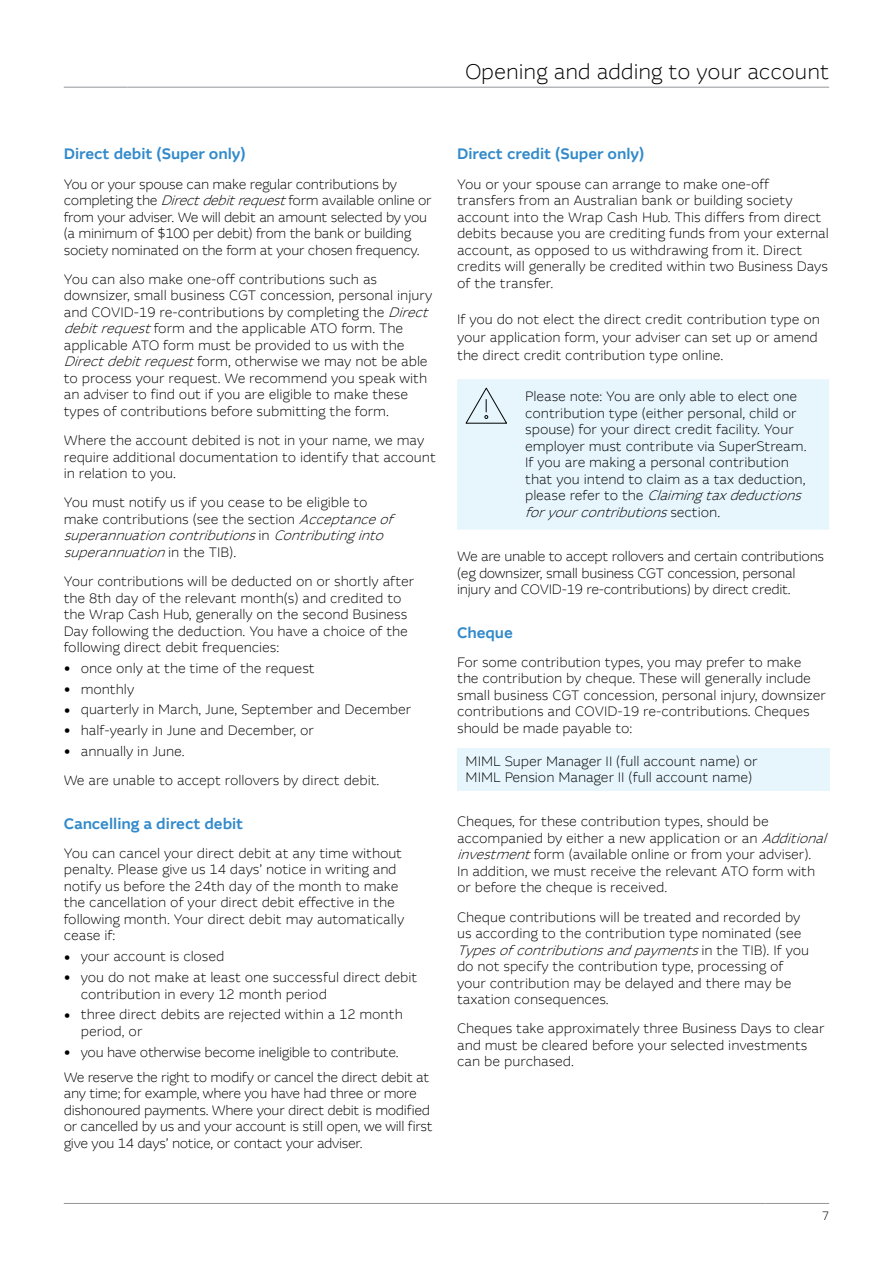
<style>
.page{position:relative;width:893px;height:1263px;background:#fff}
.page>*{position:absolute;margin:0;border:0;box-sizing:border-box;transform-origin:0 0}
.t1{font:300 21px "MCQ Global";color:#000}
.t2{font:500 15px "MCQ Global";color:#328aca}
.t3{font:300 13.5px/16.5px "MCQ Global";color:#000}
.t4{font:300 13.5px/16.5px "MCQ Global";letter-spacing:-.02em;color:#000}
.t5{font:300 12px "MCQ Global";color:#000}
.s1{font-style:italic}
.s2{font-size:20.25px}
</style>
<div class="page">
<div style="left:457px;top:379px;width:372px;height:151px;background:#e7f6fd"></div>
<svg style="left:464px;top:386px;width:44px;height:38px;background:#d3e0e7"></svg>
<div style="left:457px;top:748px;width:372px;height:43px;background:#e7f6fd"></div>
<hr style="left:64px;top:87px;width:64px;height:1px;background:#939598">
<hr style="left:128px;top:87px;width:701px;height:1px;background:#939598">
<hr style="left:64px;top:1203px;width:701px;height:1px;background:#939598">
<hr style="left:765px;top:1203px;width:64px;height:1px;background:#939598">
<h1 class="t1" style="left:465px;top:58px;width:366px">Opening and adding to your account</h1>
<p class="t2" style="left:64px;top:145px;width:183px">Direct debit (Super only)</p>
<p class="t4" style="left:64px;top:176px;width:369px">You or your spouse can make regular contributions by completing the <span class="s1">Directdebitrequest</span>form available online or from your adviser. We will debit an amount selected by you (a minimum of $100 per debit) from the bank or building society nominated on the form at your chosen frequency.</p>
<p class="t3" style="left:64px;top:271px;width:371px">You can also make one-off contributions such as downsizer, small business CGT concession, personal injury and COVID-19 re-contributions by completing the <span class="s1">Direct debitrequest</span>form and the applicable ATO form. The applicable ATO form must be provided to us with the <span class="s1">Directdebitrequest</span>form, otherwise we may not be able to process your request. We recommend you speak with an adviser to find out if you are eligible to make these types of contributions before submitting the form.</p>
<p class="t3" style="left:64px;top:432px;width:374px">Where the account debited is not in your name, we may require additional documentation to identify that account in relation to you.</p>
<p class="t3" style="left:64px;top:494px;width:336px">You must notify us if you cease to be eligible to make contributions (see the section <span class="s1">Acceptanceof superannuationcontributions</span>i n <span class="s1">Contributinginto superannuation</span>i n t h e T I B ) .</p>
<p class="t3" style="left:64px;top:573px;width:352px">Your contributions will be deducted on or shortly after the 8th day of the relevant month(s) and credited to the Wrap Cash Hub, generally on the second Business Day following the deduction. You have a choice of the following direct debit frequencies:</p>
<p class="t3" style="left:64px;top:660px;width:252px"><span class="s2">•</span> once only at the time of the request</p>
<p class="t3" style="left:64px;top:681px;width:72px"><span class="s2">•</span> monthly</p>
<p class="t3" style="left:64px;top:701px;width:349px"><span class="s2">•</span> quarterly in March, June, September and December</p>
<p class="t3" style="left:64px;top:722px;width:252px"><span class="s2">•</span> half-yearly in June and December, or</p>
<p class="t3" style="left:64px;top:737px;width:317px;line-height:29.2px"><span class="s2">•</span> annually in June.<br>We are unable to accept rollovers by direct debit.</p>
<p class="t2" style="left:64px;top:814px;width:181px">Cancelling a direct debit</p>
<p class="t3" style="left:64px;top:845px;width:342px">You can cancel your direct debit at any time without penalty. Please give us 14 days’ notice in writing and notify us before the 24th day of the month to make the cancellation of your direct debit effective in the following month. Your direct debit may automatically cease if:</p>
<p class="t3" style="left:64px;top:948px;width:162px"><span class="s2">•</span> your account is closed</p>
<p class="t3" style="left:81px;top:969px;width:338px;text-indent:-17px"><span class="s2">•</span> you do not make at least one successful direct debit contribution in every 12 month period</p>
<p class="t3" style="left:81px;top:1006px;width:324px;text-indent:-17px"><span class="s2">•</span> three direct debits are rejected within a 12 month period, or</p>
<p class="t4" style="left:64px;top:1039px;width:367px;line-height:25px"><span class="s2">•</span> you have otherwise become ineligible to contribute.<br>We reserve the right to modify or cancel the direct debit at</p>
<p class="t4" style="left:64px;top:1085px;width:370px">any time; for example, where you have had three or more dishonoured payments. Where your direct debit is modified or cancelled by us and your account is still open, we will first give you 14 days’ notice, or contact your adviser.</p>
<p class="t2" style="left:457px;top:145px;width:189px">Direct credit (Super only)</p>
<p class="t3" style="left:457px;top:176px;width:373px">You or your spouse can arrange to make one-off transfers from an Australian bank or building society account into the Wrap Cash Hub. This differs from direct debits because you are crediting funds from your external account, as opposed to us withdrawing from it. Direct credits will generally be credited within two Business Days of the transfer.</p>
<p class="t3" style="left:457px;top:310px;width:364px;line-height:18px">If you do not elect the direct credit contribution type on your application form, your adviser can set up or amend the direct credit contribution type online.</p>
<p class="t3" style="left:525px;top:388px;width:283px">Please note: You are only able to elect one contribution type (either personal, child or spouse) for your direct credit facility. Your employer must contribute via SuperStream.<br>If you are making a personal contribution that you intend to claim as a tax deduction, p l e a s e r e f e r t o t h e <span class="s1">Claimingtaxdeductions foryourcontributions</span>s e c t i o n .</p>
<p class="t4" style="left:457px;top:548px;width:369px">We are unable to accept rollovers and certain contributions (eg downsizer, small business CGT concession, personal injury and COVID-19 re-contributions) by direct credit.</p>
<p class="t2" style="left:457px;top:623px;width:57px">Cheque</p>
<p class="t3" style="left:457px;top:654px;width:370px">For some contribution types, you may prefer to make the contribution by cheque. These will generally include small business CGT concession, personal injury, downsizer contributions and COVID-19 re-contributions. Cheques should be made payable to:</p>
<p class="t3" style="left:466px;top:753px;width:293px">MIML Super Manager II (full account name) or<br>MIML Pension Manager II (full account name)</p>
<p class="t3" style="left:457px;top:813px;width:376px">Cheques, for these contribution types, should be accompanied by either a new application or an <span class="s1">Additional investment</span>form (available online or from your adviser).<br>In addition, we must receive the relevant ATO form with or before the cheque is received.</p>
<p class="t3" style="left:457px;top:909px;width:354px">Cheque contributions will be treated and recorded by us according to the contribution type nominated (see <span class="s1">Typesofcontributionsandpayments</span>i n t h e T I B ) . I f y o u do not specify the contribution type, processing of your contribution may be delayed and there may be taxation consequences.</p>
<p class="t3" style="left:457px;top:1020px;width:369px">Cheques take approximately three Business Days to clear and must be cleared before your selected investments can be purchased.</p>
<p class="t5" style="left:822px;top:1209px;width:9px">7</p>
</div>
